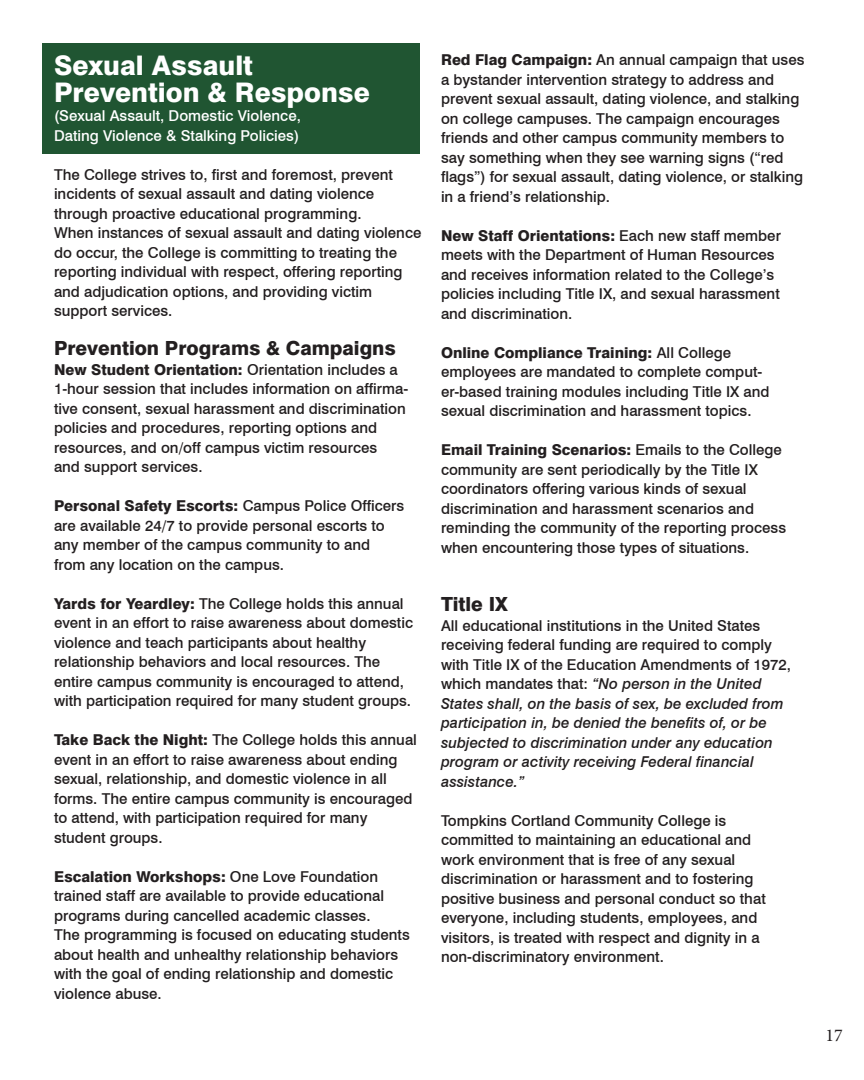
<style>
.page{position:relative;width:864px;height:1080px;background:#fff}
.page>*{position:absolute;margin:0;border:0;box-sizing:border-box;transform-origin:0 0}
.headlines{font:800 27px "Swiss 721 BT";color:#fff}
.headlines-2{font:800 19.5px "Swiss 721 BT";color:#231f20}
.t1{font:18px "Minion Pro";color:#231f20}
.t2{font:500 15px/19.5px "Swiss 721 BT";color:#231f20}
.t3{font:italic 500 15px/19.5px "Swiss 721 BT";color:#231f20}
.t4{font:500 15px "Swiss 721 BT";color:#fff}
.t5{font:800 15px "Swiss 721 BT";color:#231f20}
.s1{font-weight:800}
.s2{font-weight:500}
.s3{font-style:italic}
</style>
<div class="page">
<div style="left:42px;top:44px;width:378px;height:110px;background:#205532"></div>
<p class="headlines" style="left:54px;top:49px;width:201px">Sexual Assault</p>
<p class="headlines" style="left:54px;top:76px;width:317px">Prevention &amp; Response</p>
<p class="t4" style="left:54px;top:107px;width:248px">(Sexual Assault, Domestic Violence,</p>
<p class="t4" style="left:54px;top:126px;width:247px">Dating Violence &amp; Stalking Policies)</p>
<p class="t2" style="left:54px;top:164px;width:340px">The College strives to, first and foremost, prevent</p>
<p class="t2" style="left:54px;top:184px;width:322px">incidents of sexual assault and dating violence through proactive educational programming.</p>
<p class="t2" style="left:54px;top:223px;width:369px">When instances of sexual assault and dating violence do occur, the College is committing to treating the</p>
<p class="t2" style="left:54px;top:262px;width:350px">reporting individual with respect, offering reporting and adjudication options, and providing victim</p>
<p class="t2" style="left:54px;top:301px;width:120px">support services.</p>
<p class="headlines-2" style="left:54px;top:336px;width:343px">Prevention Programs &amp; Campaigns</p>
<p class="t2" style="left:54px;top:359px;width:356px"><span class="s1">New Student Orientation:</span> Orientation includes a 1-hour session that includes information on affirma&shy;tive consent, sexual harassment and discrimination policies and procedures, reporting options and resources, and on/off campus victim resources</p>
<p class="t2" style="left:54px;top:457px;width:150px">and support services.</p>
<p class="t2" style="left:54px;top:496px;width:352px"><span class="s1">Personal Safety Escorts:</span> Campus Police Officers are available 24/7 to provide personal escorts to</p>
<p class="t2" style="left:54px;top:535px;width:318px">any member of the campus community to and</p>
<p class="t2" style="left:54px;top:554px;width:232px">from any location on the campus.</p>
<p class="t2" style="left:54px;top:593px;width:361px"><span class="s1">Yards for Yeardley:</span> The College holds this annual event in an effort to raise awareness about domestic violence and teach participants about healthy</p>
<p class="t2" style="left:54px;top:652px;width:328px">relationship behaviors and local resources. The</p>
<p class="t2" style="left:54px;top:671px;width:359px">entire campus community is encouraged to attend, with participation required for many student groups.</p>
<p class="t2" style="left:54px;top:730px;width:364px"><span class="s1">Take Back the Night:</span> The College holds this annual event in an effort to raise awareness about ending sexual, relationship, and domestic violence in all forms. The entire campus community is encouraged to attend, with participation required for many</p>
<p class="t2" style="left:54px;top:827px;width:110px">student groups.</p>
<p class="t2" style="left:54px;top:866px;width:332px"><span class="s1">Escalation Workshops:</span> One Love Foundation trained staff are available to provide educational</p>
<p class="t2" style="left:54px;top:905px;width:318px">programs during cancelled academic classes.</p>
<p class="t2" style="left:54px;top:925px;width:357px">The programming is focused on educating students about health and unhealthy relationship behaviors with the goal of ending relationship and domestic violence abuse.</p>
<p class="t2" style="left:441px;top:50px;width:365px"><span class="s1">Red Flag Campaign:</span> An annual campaign that uses a bystander intervention strategy to address and prevent sexual assault, dating violence, and stalking on college campuses. The campaign encourages friends and other campus community members to say something when they see warning signs (“red flags”) for sexual assault, dating violence, or stalking in a friend’s relationship.</p>
<p class="t2" style="left:441px;top:226px;width:342px"><span class="s1">New Staff Orientations:</span> Each new staff member meets with the Department of Human Resources</p>
<p class="t2" style="left:441px;top:265px;width:335px">and receives information related to the College’s</p>
<p class="t2" style="left:441px;top:284px;width:340px">policies including Title IX, and sexual harassment</p>
<p class="t2" style="left:441px;top:304px;width:133px">and discrimination.</p>
<p class="t5" style="left:441px;top:343px;width:292px">Online Compliance Training: <span class="s2">All College</span></p>
<p class="t2" style="left:441px;top:362px;width:330px">employees are mandated to complete comput&shy;er-based training modules including Title IX and sexual discrimination and harassment topics.</p>
<p class="t2" style="left:441px;top:440px;width:343px"><span class="s1">Email Training Scenarios:</span> Emails to the College community are sent periodically by the Title IX</p>
<p class="t2" style="left:441px;top:479px;width:307px">coordinators offering various kinds of sexual</p>
<p class="t2" style="left:441px;top:499px;width:315px">discrimination and harassment scenarios and</p>
<p class="t2" style="left:441px;top:518px;width:347px">reminding the community of the reporting process when encountering those types of situations.</p>
<p class="headlines-2" style="left:441px;top:593px;width:68px">Title IX</p>
<p class="t2" style="left:441px;top:616px;width:321px">All educational institutions in the United States</p>
<p class="t2" style="left:441px;top:635px;width:332px">receiving federal funding are required to comply</p>
<p class="t2" style="left:441px;top:655px;width:352px">with Title IX of the Education Amendments of 1972, which mandates that: <span class="s3">“No person in the United</span></p>
<p class="t3" style="left:441px;top:694px;width:344px">States shall, on the basis of sex, be excluded from participation in, be denied the benefits of, or be</p>
<p class="t3" style="left:441px;top:733px;width:333px">subjected to discrimination under any education</p>
<p class="t3" style="left:441px;top:752px;width:314px">program or activity receiving Federal financial</p>
<p class="t3" style="left:441px;top:772px;width:85px">assistance.”</p>
<p class="t2" style="left:441px;top:811px;width:287px">Tompkins Cortland Community College is</p>
<p class="t2" style="left:441px;top:830px;width:312px">committed to maintaining an educational and</p>
<p class="t2" style="left:441px;top:850px;width:296px">work environment that is free of any sexual</p>
<p class="t2" style="left:441px;top:869px;width:314px">discrimination or harassment and to fostering</p>
<p class="t2" style="left:441px;top:889px;width:326px">positive business and personal conduct so that</p>
<p class="t2" style="left:441px;top:908px;width:318px">everyone, including students, employees, and</p>
<p class="t2" style="left:441px;top:928px;width:320px">visitors, is treated with respect and dignity in a non-discriminatory environment.</p>
<p class="t1" style="left:826px;top:1023px;width:19px">17</p>
</div>
